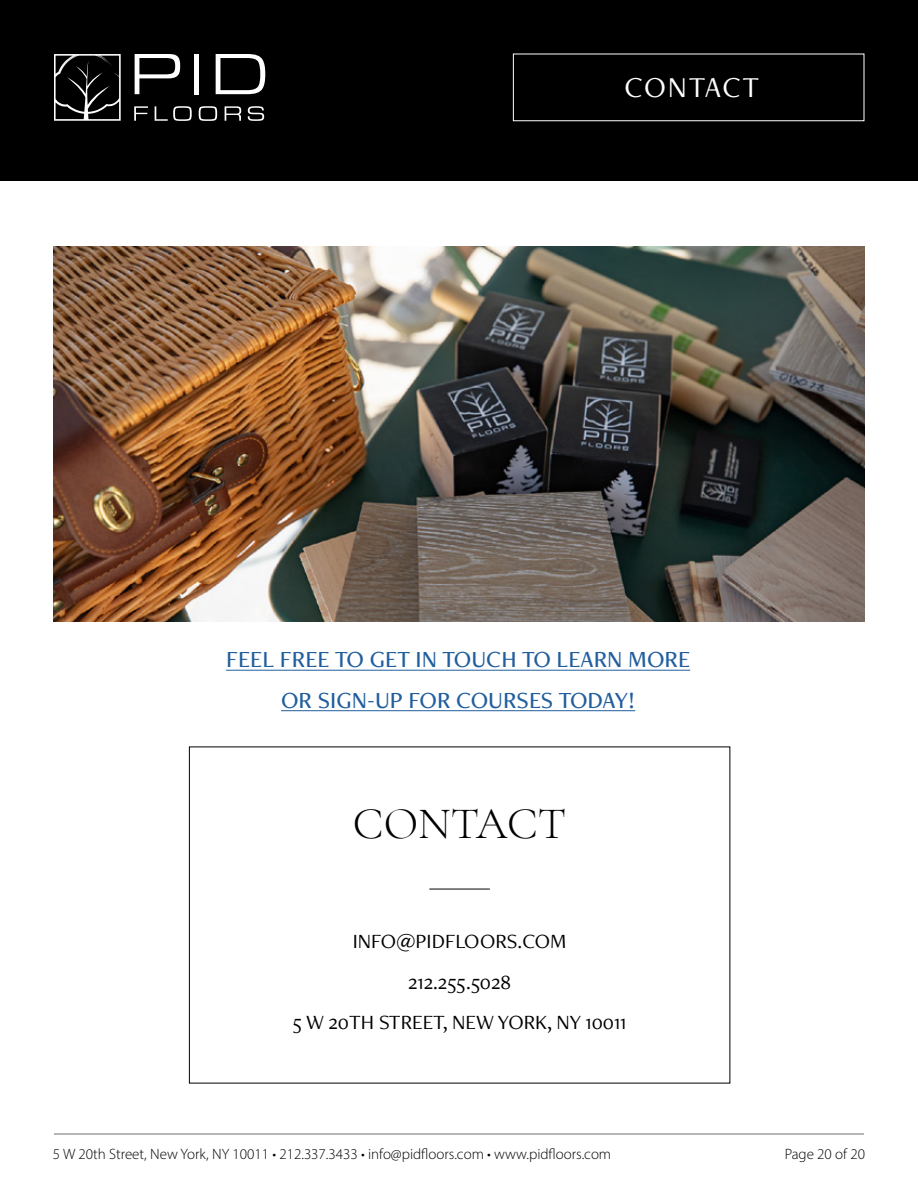
<style>
.page{position:relative;width:918px;height:1188px;background:#fff}
.page>*{position:absolute;margin:0;border:0;box-sizing:border-box;transform-origin:0 0}
.t1{font:300 45px "Cormorant Garamond";color:#000}
.t2{font:30px "Freight Neo Pro";letter-spacing:.045em;color:#fff}
.t3{font:500 24px/40.5px "Freight Neo Pro";color:#215e9e;text-align:center}
.t4{font:21px/40.5px "Freight Neo Pro";color:#000;text-align:center}
.t5{font:300 15px "Myriad Pro";color:#000}
</style>
<div class="page">
<hr style="left:54px;top:1134px;width:810px;height:1px;background:#6d6e71">
<hr style="left:226px;top:670px;width:464px;height:1px;background:#215e9e">
<hr style="left:281px;top:710px;width:354px;height:1px;background:#215e9e">
<hr style="left:429px;top:889px;width:61px;height:1px;background:#000">
<div style="left:0;top:0;width:918px;height:181px;background:#000"></div>
<svg style="left:135px;top:54px;width:45px;height:40px"></svg>
<div style="left:194px;top:54px;width:5px;height:40px;background:#fff"></div>
<svg style="left:216px;top:54px;width:49px;height:40px"></svg>
<svg style="left:134px;top:106px;width:14px;height:15px"></svg>
<svg style="left:155px;top:106px;width:37px;height:15px"></svg>
<svg style="left:199px;top:106px;width:18px;height:15px"></svg>
<svg style="left:225px;top:106px;width:16px;height:15px"></svg>
<svg style="left:248px;top:106px;width:16px;height:15px"></svg>
<svg style="left:54px;top:54px;width:67px;height:67px"></svg>
<img style="left:53px;top:246px;width:812px;height:375px">
<h2 class="t2" style="left:624px;top:67px;width:136px">CONTACT</h2>
<h3 class="t3" style="left:226px;top:638px;width:466px">FEEL FREE TO GET IN TOUCH TO LEARN MORE<br>OR SIGN-UP FOR COURSES TODAY!</h3>
<h1 class="t1" style="left:353px;top:796px;width:215px">CONTACT</h1>
<h3 class="t4" style="left:293px;top:920px;width:335px">INFO@PIDFLOORS.COM<br>212.255.5028<br>5 W 20TH STREET, NEW YORK, NY 10011</h3>
<p class="t5" style="left:53px;top:1145px;width:560px">5 W 20th Street, New York, NY 10011 • 212.337.3433 • info@pidfloors.com • www.pidfloors.com</p>
<p class="t5" style="left:785px;top:1145px;width:82px">Page 20 of 20</p>
</div>
